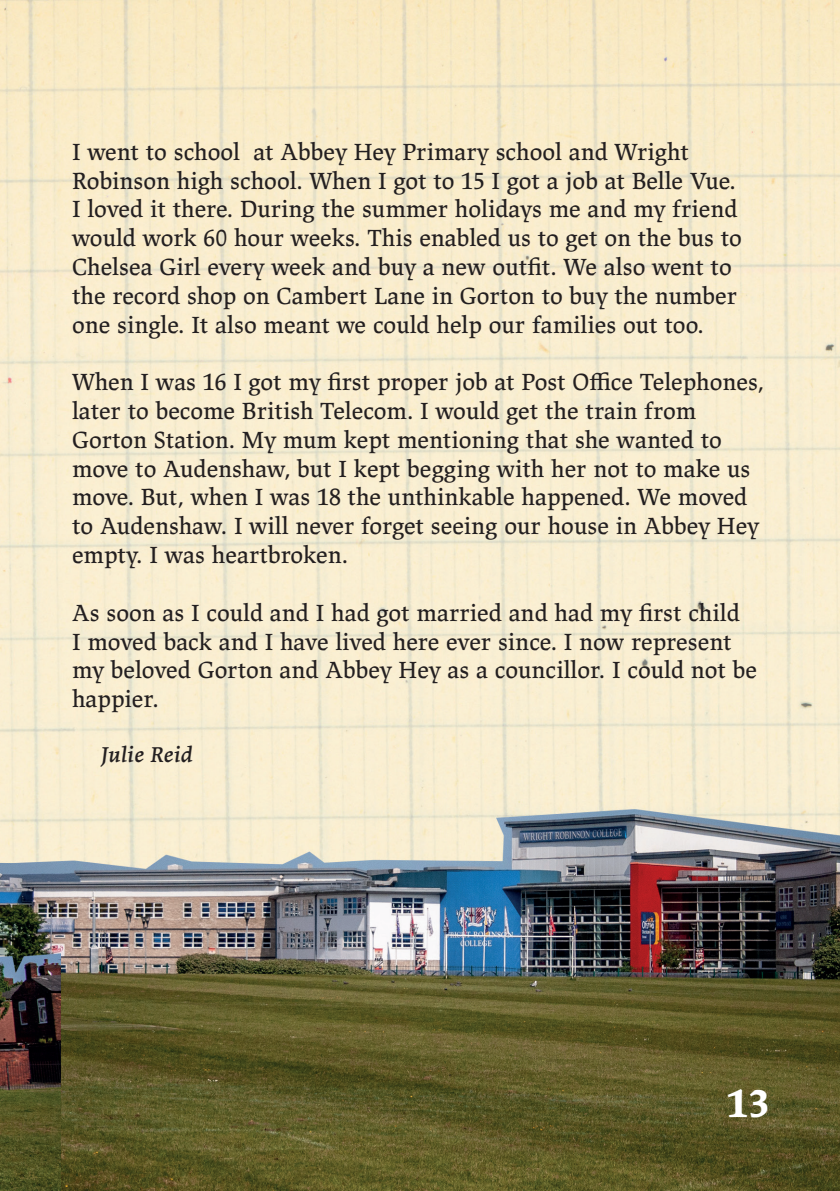
<style>
.page{position:relative;width:840px;height:1191px;background:#fff}
.page>*{position:absolute;margin:0;border:0;box-sizing:border-box;transform-origin:0 0}
.headers{font:700 40px "Lapture";color:#fff}
.t1{font:24px/28.8px "Lapture";color:#231f20}
.credit{font:italic 22px "Lapture Caption";color:#231f20}
</style>
<div class="page">
<img style="left:0;top:0;width:839px;height:1190px">
<p class="t1" style="left:72px;top:138px;width:671px">I went to school at Abbey Hey Primary school and Wright Robinson high school. When I got to 15 I got a job at Belle Vue.<br>I loved it there. During the summer holidays me and my friend would work 60 hour weeks. This enabled us to get on the bus to Chelsea Girl every week and buy a new outfit. We also went to the record shop on Cambert Lane in Gorton to buy the number one single. It also meant we could help our families out too.</p>
<p class="t1" style="left:72px;top:368px;width:692px">When I was 16 I got my first proper job at Post Office Telephones, later to become British Telecom. I would get the train from Gorton Station. My mum kept mentioning that she wanted to move to Audenshaw, but I kept begging with her not to make us move. But, when I was 18 the unthinkable happened. We moved to Audenshaw. I will never forget seeing our house in Abbey Hey empty. I was heartbroken.</p>
<p class="t1" style="left:72px;top:598px;width:686px">As soon as I could and I had got married and had my first child<br>I moved back and I have lived here ever since. I now represent my beloved Gorton and Abbey Hey as a councillor. I could not be happier.</p>
<p class="credit" style="left:100px;top:741px;width:94px">Julie Reid</p>
<p class="headers" style="left:726px;top:1078px;width:43px">13</p>
</div>
